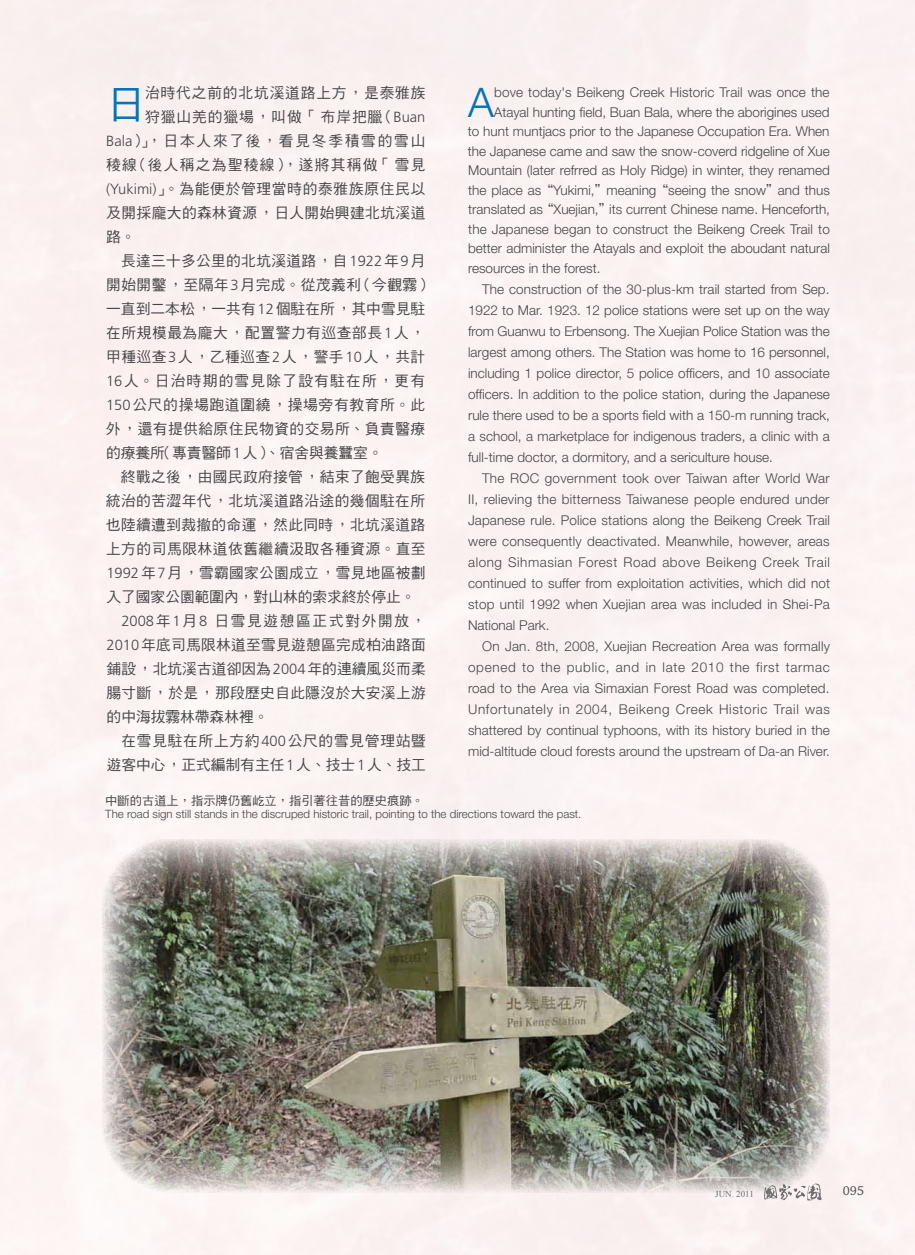
<style>
.page{position:relative;width:915px;height:1255px;background:#fff}
.page>*{position:absolute;margin:0;border:0;box-sizing:border-box;transform-origin:0 0}
.t1{font:300 40.8px "Helvetica Neue LT Std";color:#0074bc}
.t2{font:38.7px "DF Hei Std W5";color:#0074bc}
.t3{font:14.7px "DF Hei Std W5";letter-spacing:.03em;color:#454547}
.t4{font:14.7px "DF Hei Std W5";color:#454547}
.t5{font:14.7px "DF Hei Std W5";letter-spacing:.05em;color:#454547}
.t6{font:14.7px "DF Hei Std W5";letter-spacing:.005em;color:#454547}
.t7{font:14.7px "DF Hei Std W5";letter-spacing:.085em;color:#454547}
.t8{font:14.7px "DF Hei Std W5";letter-spacing:.12em;color:#454547}
.t9{font:14.7px "DF Hei Std W5";letter-spacing:.115em;color:#454547}
.t10{font:14.7px "DF Hei Std W5";letter-spacing:.065em;color:#454547}
.t11{font:14.7px "DF Hei Std W5";letter-spacing:.06em;color:#454547}
.t12{font:300 13.5px/21px "Helvetica Neue LT Std";color:#454547;text-align:justify}
.t13{font:13.5px "Chaparral Pro";color:#454547}
.t14{font:12.3px "DF Hei Std W5";color:#454547}
.t15{font:300 11.55px "Helvetica Neue LT Std";color:#454547}
.t16{font:9px "Times New Roman";color:#6d6e71}
.s1{font-family:"Frutiger LT Std";font-weight:300}
.s2{font-family:"DF Hei Std W5";font-weight:400}
</style>
<div class="page">
<img style="left:102px;top:839px;width:727px;height:352px">
<svg style="left:763px;top:1183px;width:58px;height:17px"></svg>
<h2 class="t2" style="left:106px;top:83px;width:40px">日</h2>
<p class="t11" style="left:145px;top:84px;width:282px">治時代之前的北坑溪道路上方，是泰雅族</p>
<p class="t10" style="left:145px;top:108px;width:282px">狩獵山羌的獵場，叫做「布岸把臘（<span class="s1">Buan</span></p>
<p class="t8" style="left:106px;top:132px;width:320px"><span class="s1">Bala</span>）」，日本人來了後，看見冬季積雪的雪山</p>
<p class="t7" style="left:106px;top:156px;width:320px">稜線（後人稱之為聖稜線），遂將其稱做「雪見</p>
<p class="t5" style="left:106px;top:180px;width:320px"><span class="s1">(Yukimi)</span>」。為能便於管理當時的泰雅族原住民以</p>
<p class="t3" style="left:106px;top:204px;width:320px">及開採龐大的森林資源，日人開始興建北坑溪道</p>
<p class="t3" style="left:106px;top:228px;width:31px">路。</p>
<p class="t3" style="left:121px;top:252px;width:305px">長達三十多公里的北坑溪道路，自<span class="s1">1922</span>年<span class="s1">9</span>月</p>
<p class="t3" style="left:106px;top:276px;width:327px">開始開鑿，至隔年<span class="s1">3</span>月完成。從茂義利（今觀霧）</p>
<p class="t6" style="left:106px;top:300px;width:320px">一直到二本松，一共有<span class="s1">12</span>個駐在所，其中雪見駐</p>
<p class="t3" style="left:106px;top:325px;width:320px">在所規模最為龐大，配置警力有巡查部長<span class="s1">1</span>人，</p>
<p class="t3" style="left:106px;top:349px;width:320px">甲種巡查<span class="s1">3</span>人，乙種巡查<span class="s1">2</span>人，警手<span class="s1">10</span>人，共計</p>
<p class="t7" style="left:106px;top:373px;width:320px"><span class="s1">16</span>人。日治時期的雪見除了設有駐在所，更有</p>
<p class="t5" style="left:106px;top:397px;width:320px"><span class="s1">150</span>公尺的操場跑道圍繞，操場旁有教育所。此</p>
<p class="t3" style="left:106px;top:421px;width:321px">外，還有提供給原住民物資的交易所、負責醫療</p>
<p class="t4" style="left:106px;top:445px;width:278px">的療養所（專責醫師<span class="s1">1</span>人）、宿舍與養蠶室。</p>
<p class="t3" style="left:121px;top:469px;width:305px">終戰之後，由國民政府接管，結束了飽受異族</p>
<p class="t3" style="left:106px;top:493px;width:320px">統治的苦澀年代，北坑溪道路沿途的幾個駐在所</p>
<p class="t3" style="left:106px;top:517px;width:320px">也陸續遭到裁撤的命運，然此同時，北坑溪道路</p>
<p class="t3" style="left:106px;top:541px;width:321px">上方的司馬限林道依舊繼續汲取各種資源。直至</p>
<p class="t3" style="left:106px;top:564px;width:320px"><span class="s1">1992</span>年<span class="s1">7</span>月，雪霸國家公園成立，雪見地區被劃</p>
<p class="t4" style="left:106px;top:588px;width:310px">入了國家公園範圍內，對山林的索求終於停止。</p>
<p class="t9" style="left:121px;top:612px;width:306px"><span class="s1">2008</span>年<span class="s1">1</span>月<span class="s1">8</span> 日雪見遊憩區正式對外開放，</p>
<p class="t3" style="left:106px;top:636px;width:320px"><span class="s1">2010</span>年底司馬限林道至雪見遊憩區完成柏油路面</p>
<p class="t6" style="left:106px;top:660px;width:320px">鋪設，北坑溪古道卻因為<span class="s1">2004</span>年的連續風災而柔</p>
<p class="t3" style="left:106px;top:684px;width:320px">腸寸斷，於是，那段歷史自此隱沒於大安溪上游</p>
<p class="t4" style="left:107px;top:708px;width:163px">的中海拔霧林帶森林裡。</p>
<p class="t5" style="left:121px;top:732px;width:306px">在雪見駐在所上方約<span class="s1">400</span>公尺的雪見管理站暨</p>
<p class="t4" style="left:107px;top:756px;width:320px">遊客中心，正式編制有主任<span class="s1">1</span>人、技士<span class="s1">1</span>人、技工</p>
<h1 class="t1" style="left:468px;top:77px;width:27px">A</h1>
<p class="t12" style="left:494px;top:82px;width:337px">bove today's Beikeng Creek Historic Trail was once the</p>
<p class="t12" style="left:493px;top:101px;width:337px">Atayal hunting field, Buan Bala, where the aborigines used</p>
<p class="t12" style="left:467px;top:121px;width:363px">to hunt muntjacs prior to the Japanese Occupation Era. When</p>
<p class="t12" style="left:467px;top:140px;width:363px">the Japanese came and saw the snow-coverd ridgeline of Xue</p>
<p class="t12" style="left:468px;top:160px;width:363px">Mountain (later refrred as Holy Ridge) in winter, they renamed</p>
<p class="t12" style="left:468px;top:179px;width:363px">the place as<span class="s2">“</span>Yukimi,<span class="s2">”</span>meaning<span class="s2">“</span>seeing the snow<span class="s2">”</span>and thus</p>
<p class="t12" style="left:468px;top:199px;width:363px">translated as<span class="s2">“</span>Xuejian,<span class="s2">”</span>its current Chinese name. Henceforth,</p>
<p class="t12" style="left:468px;top:218px;width:363px">the Japanese began to construct the Beikeng Creek Trail to</p>
<p class="t12" style="left:468px;top:238px;width:363px">better administer the Atayals and exploit the aboudant natural</p>
<p class="t12" style="left:468px;top:257px;width:134px">resources in the forest.</p>
<p class="t12" style="left:468px;top:278px;width:363px;text-indent:14px">The construction of the 30-plus-km trail started from Sep.<br>1922 to Mar. 1923. 12 police stations were set up on the way from Guanwu to Erbensong. The Xuejian Police Station was the largest among others. The Station was home to 16 personnel, including 1 police director, 5 police officers, and 10 associate officers. In addition to the police station, during the Japanese rule there used to be a sports field with a 150-m running track, a school, a marketplace for indigenous traders, a clinic with a full-time doctor, a dormitory, and a sericulture house.</p>
<p class="t12" style="left:468px;top:467px;width:363px;text-indent:14px">The ROC government took over Taiwan after World War II, relieving the bitterness Taiwanese people endured under Japanese rule. Police stations along the Beikeng Creek Trail were consequently deactivated. Meanwhile, however, areas along Sihmasian Forest Road above Beikeng Creek Trail continued to suffer from exploitation activities, which did not stop until 1992 when Xuejian area was included in Shei-Pa National Park.</p>
<p class="t12" style="left:468px;top:635px;width:363px;text-indent:14px">On Jan. 8th, 2008, Xuejian Recreation Area was formally opened to the public, and in late 2010 the first tarmac road to the Area via Simaxian Forest Road was completed.<br>Unfortunately in 2004, Beikeng Creek Historic Trail was shattered by continual typhoons, with its history buried in the mid-altitude cloud forests around the upstream of Da-an River.</p>
<p class="t14" style="left:105px;top:794px;width:320px">中斷的古道上，指示牌仍舊屹立，指引著往昔的歷史痕跡。</p>
<p class="t15" style="left:105px;top:807px;width:477px">The road sign still stands in the discruped historic trail, pointing to the directions toward the past.</p>
<p class="t16" style="left:715px;top:1188px;width:40px">JUN. 2011</p>
<p class="t13" style="left:842px;top:1183px;width:23px">095</p>
</div>
